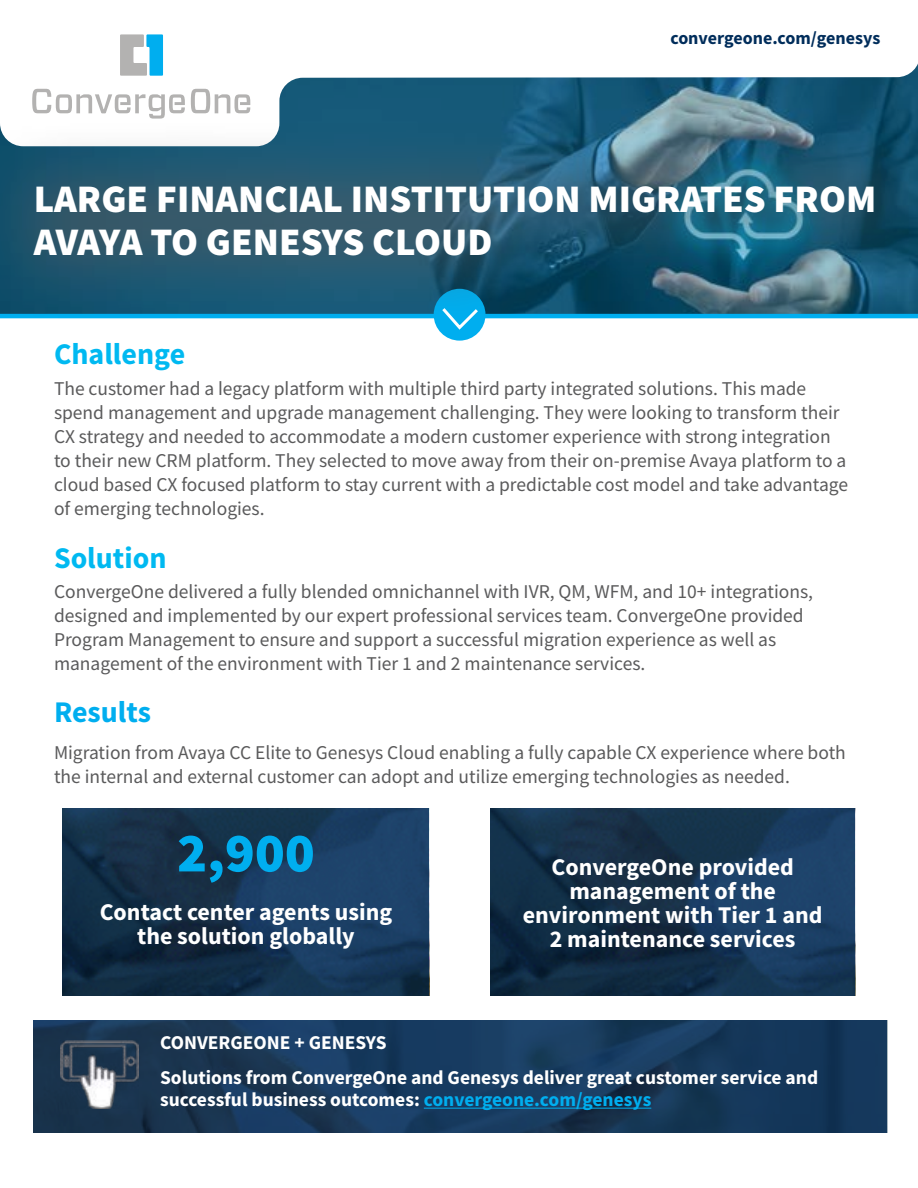
<style>
.page{position:relative;width:918px;height:1188px;background:#fff}
.page>*{position:absolute;margin:0;border:0;box-sizing:border-box;transform-origin:0 0}
.t1{font:900 55.5px "Source Sans Pro";color:#00aeef}
.t2{font:900 39px/43.5px "Source Sans Pro";color:#fff}
.t3{font:700 30px "Source Sans Pro";color:#00b9f1}
.t4{font:700 30px "Source Sans Pro";color:#00aeef}
.t5{font:700 24px/24px "Source Sans Pro";color:#fff;text-align:center}
.t6{font:19.5px/24px "Source Sans Pro";color:#5a5a5b}
.t7{font:700 19.5px/35.2px "Source Sans Pro";color:#fff}
.t8{font:700 18px "Source Sans Pro";color:#002d5b}
.s1{color:#00aeef}
</style>
<div class="page">
<svg style="left:34px;top:1020px;width:853px;height:112px;background:#17385a"></svg>
<hr style="left:424px;top:1108px;width:227px;height:1px;background:#00aeef">
<img style="left:61px;top:1041px;width:77px;height:68px">
<svg style="left:37px;top:63px;width:881px;height:58px"></svg>
<svg style="left:32px;top:89px;width:153px;height:30px"></svg>
<svg style="left:191px;top:89px;width:59px;height:24px"></svg>
<svg style="left:120px;top:34px;width:43px;height:42px"></svg>
<div style="left:434px;top:289px;width:52px;height:52px;background:#00aeef;border-radius:50%"></div>
<svg style="left:439px;top:322px;width:42px;height:10px"></svg>
<svg style="left:63px;top:808px;width:366px;height:188px;background:#163451"></svg>
<svg style="left:490px;top:808px;width:365px;height:188px;background:#15334f"></svg>
<div style="left:0;top:121px;width:918px;height:201px;background:#5a5a5b;opacity:.61"></div>
<p class="t8" style="left:670px;top:25px;width:212px">convergeone.com/genesys</p>
<h2 class="t2" style="left:34px;top:177px;width:844px">LARGE FINANCIAL INSTITUTION MIGRATES FROM<br>AVAYA TO GENESYS CLOUD</h2>
<h3 class="t3" style="left:54px;top:334px;width:133px">Challenge</h3>
<p class="t6" style="left:54px;top:377px;width:796px">The customer had a legacy platform with multiple third party integrated solutions. This made spend management and upgrade management challenging. They were looking to transform their CX strategy and needed to accommodate a modern customer experience with strong integration to their new CRM platform. They selected to move away from their on-premise Avaya platform to a cloud based CX focused platform to stay current with a predictable cost model and take advantage of emerging technologies.</p>
<h3 class="t3" style="left:54px;top:537px;width:114px">Solution</h3>
<p class="t6" style="left:54px;top:580px;width:761px">ConvergeOne delivered a fully blended omnichannel with IVR, QM, WFM, and 10+ integrations, designed and implemented by our expert professional services team. ConvergeOne provided Program Management to ensure and support a successful migration experience as well as management of the environment with Tier 1 and 2 maintenance services.</p>
<h3 class="t4" style="left:54px;top:691px;width:99px">Results</h3>
<p class="t6" style="left:54px;top:741px;width:793px">Migration from Avaya CC Elite to Genesys Cloud enabling a fully capable CX experience where both the internal and external customer can adopt and utilize emerging technologies as needed.</p>
<h1 class="t1" style="left:177px;top:815px;width:139px">2,900</h1>
<p class="t5" style="left:100px;top:900px;width:294px">Contact center agents using the solution globally</p>
<p class="t5" style="left:523px;top:855px;width:301px">ConvergeOne provided management of the environment with Tier 1 and<br>2 maintenance services</p>
<p class="t7" style="left:160px;top:1025px;width:660px">CONVERGEONE + GENESYS<br>Solutions from ConvergeOne and Genesys deliver great customer service and</p>
<p class="t7" style="left:160px;top:1082px;width:493px">successful business outcomes: <span class="s1">convergeone.com/genesys</span></p>
</div>
